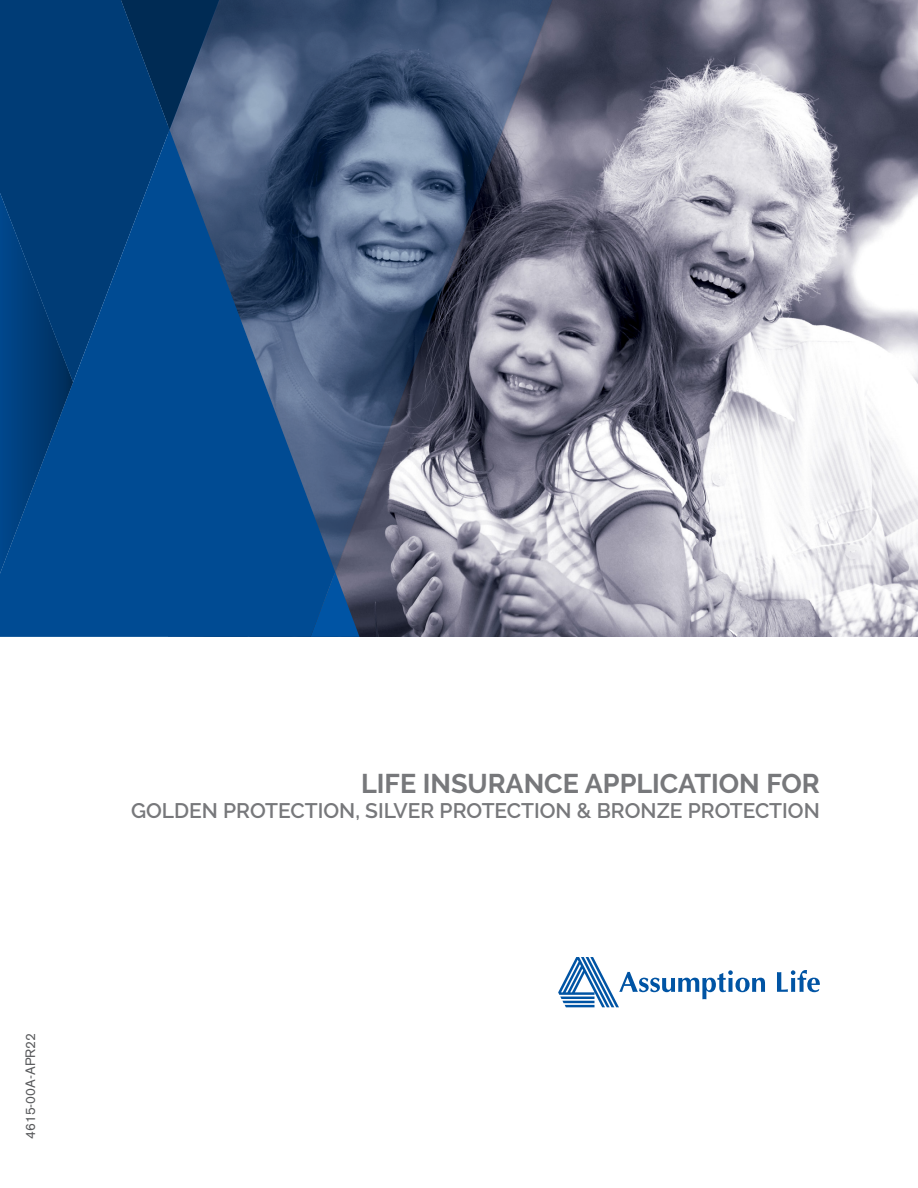
<style>
.page{position:relative;width:918px;height:1188px;background:#fff}
.page>*{position:absolute;margin:0;border:0;box-sizing:border-box;transform-origin:0 0}
.t1{font:700 27px "Raleway";color:#77787b}
.t2{font:600 21px "Raleway";color:#77787b}
.t3{font:13.5px "Akzidenz Grotesk BE";color:#58595b}
</style>
<div class="page">
<svg style="left:558px;top:957px;width:262px;height:50px"></svg>
<img style="left:360px;top:0;width:558px;height:637px">
<svg style="left:305px;top:0;width:332px;height:574px;background:#697086"></svg>
<svg style="left:335px;top:572px;width:25px;height:65px;background:#2c5587"></svg>
<svg style="left:305px;top:130px;width:30px;height:507px;background:#385881"></svg>
<svg style="left:0;top:0;width:305px;height:637px;background:#0e4984"></svg>
<p class="t3" style="left:23px;top:1139px;width:108px;rotate:-90deg">4615-00A-APR22</p>
<p class="t1" style="left:361px;top:768px;width:460px">LIFE INSURANCE APPLICATION FOR</p>
<p class="t2" style="left:131px;top:798px;width:690px">GOLDEN PROTECTION, SILVER PROTECTION &amp; BRONZE PROTECTION</p>
</div>
